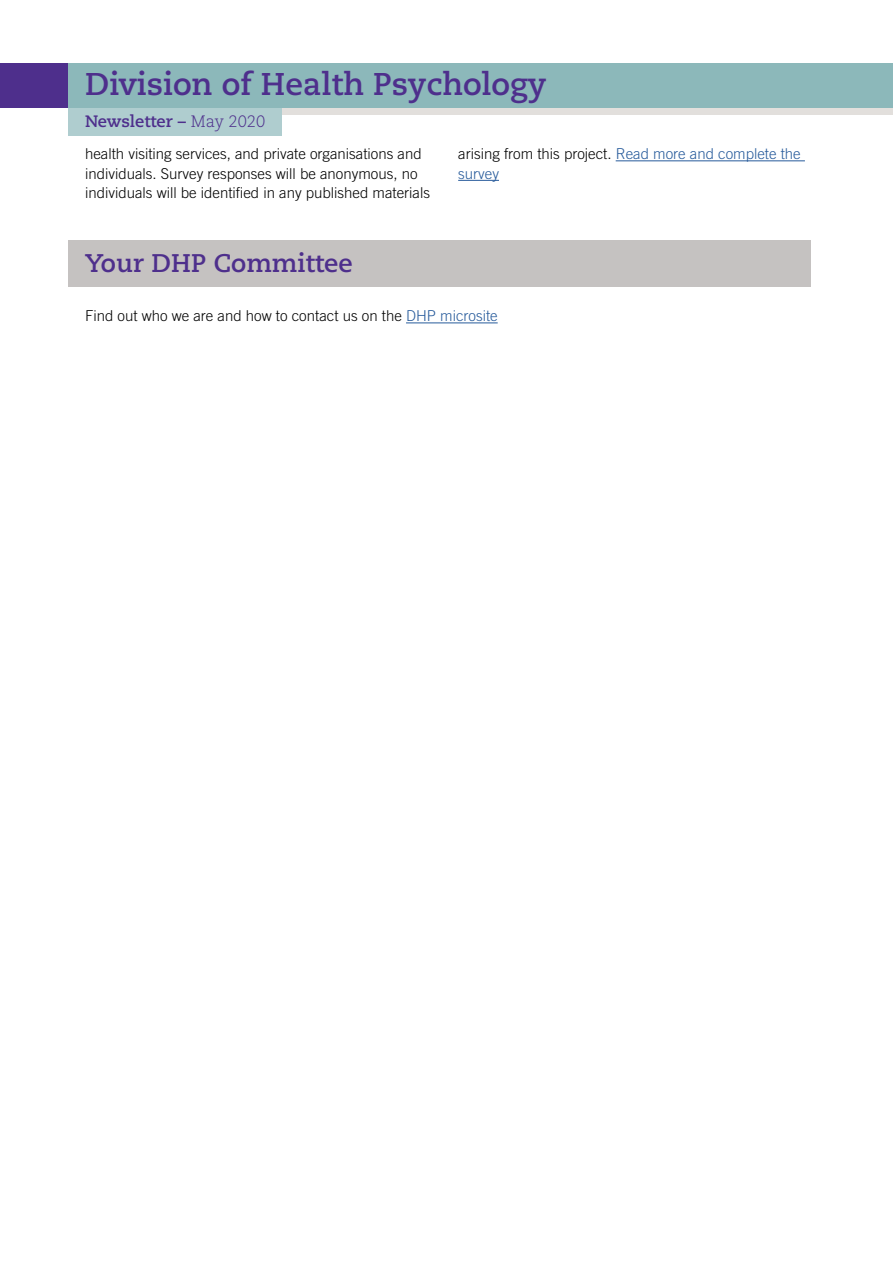
<style>
.page{position:relative;width:893px;height:1263px;background:#fff}
.page>*{position:absolute;margin:0;border:0;box-sizing:border-box;transform-origin:0 0}
.t1{font:700 31.5px "Caecilia LT Pro 75";color:#4e2f8c}
.t2{font:700 25.5px "Caecilia LT Pro 75";color:#4e2f8c}
.t3{font:700 16.5px "Caecilia LT Pro 75";color:#4e2f8c}
.t4{font:300 15px/19.5px "Trade Gothic LT Std";color:#000}
.t5{font:300 15px/19.5px "Trade Gothic LT Std";color:#275b9b}
.s1{font-family:"Caecilia LT Pro 45";font-weight:300}
.s2{color:#000}
.s3{color:#275b9b}
</style>
<div class="page">
<div style="left:91px;top:108px;width:802px;height:7px;background:#e2dfdc"></div>
<div style="left:0;top:64px;width:68px;height:44px;background:#4e2f8c"></div>
<div style="left:68px;top:64px;width:825px;height:44px;background:#8cb8ba"></div>
<div style="left:68px;top:108px;width:214px;height:28px;background:#afcdcf"></div>
<hr style="left:616px;top:160px;width:189px;height:1px;background:#275b9b">
<hr style="left:458px;top:180px;width:41px;height:1px;background:#275b9b">
<div style="left:68px;top:240px;width:742px;height:46px;background:#c5c2c1"></div>
<hr style="left:406px;top:322px;width:92px;height:1px;background:#275b9b">
<h1 class="t1" style="left:85px;top:62px;width:463px">Division of Health Psychology</h1>
<p class="t3" style="left:85px;top:110px;width:182px">Newsletter – <span class="s1">May 2020</span></p>
<p class="t4" style="left:85px;top:144px;width:347px">health visiting services, and private organisations and individuals. Survey responses will be anonymous, no individuals will be identified in any published materials</p>
<p class="t5" style="left:458px;top:144px;width:344px"><span class="s2">arising from this project.</span> Read more and complete the survey</p>
<h2 class="t2" style="left:85px;top:246px;width:269px">Your DHP Committee</h2>
<p class="t4" style="left:85px;top:306px;width:414px">Find out who we are and how to contact us on the <span class="s3">DHP microsite</span></p>
</div>
